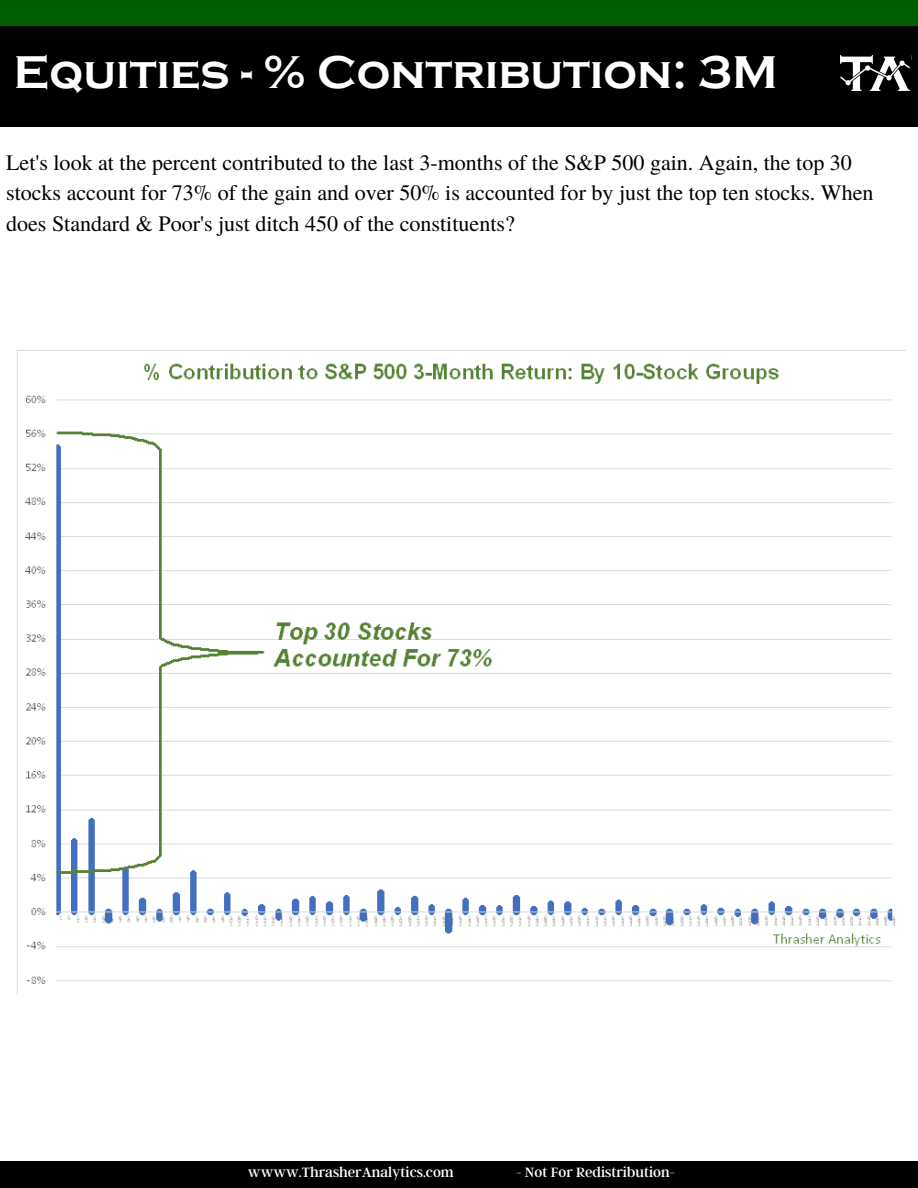
<style>
.page{position:relative;width:918px;height:1188px;background:#fff}
.page>*{position:absolute;margin:0;border:0;box-sizing:border-box;transform-origin:0 0}
.t1{font:700 47.25px "Copperplate Gothic";color:#fff}
.t2{font:22.05px/30.3px "Te X Gyre Termes";color:#000}
.t3{font:15px "Argent CF";color:#fff}
</style>
<div class="page">
<div style="left:0;top:0;width:918px;height:27px;background:#005c00"></div>
<div style="left:0;top:1162px;width:918px;height:26px;background:#000"></div>
<div style="left:0;top:26px;width:918px;height:101px;background:#000"></div>
<img style="left:840px;top:56px;width:70px;height:35px">
<img style="left:17px;top:350px;width:889px;height:645px">
<h1 class="t1" style="left:14px;top:46px;width:766px">Equities - % Contribution: 3M</h1>
<p class="t2" style="left:6px;top:146px;width:869px">Let's look at the percent contributed to the last 3-months of the S&amp;P 500 gain. Again, the top 30 stocks account for 73% of the gain and over 50% is accounted for by just the top ten stocks. When does Standard &amp; Poor's just ditch 450 of the constituents?</p>
<p class="t3" style="left:248px;top:1162px;width:207px">wwww.ThrasherAnalytics.com</p>
<p class="t3" style="left:516px;top:1162px;width:160px">- Not For Redistribution-</p>
</div>
